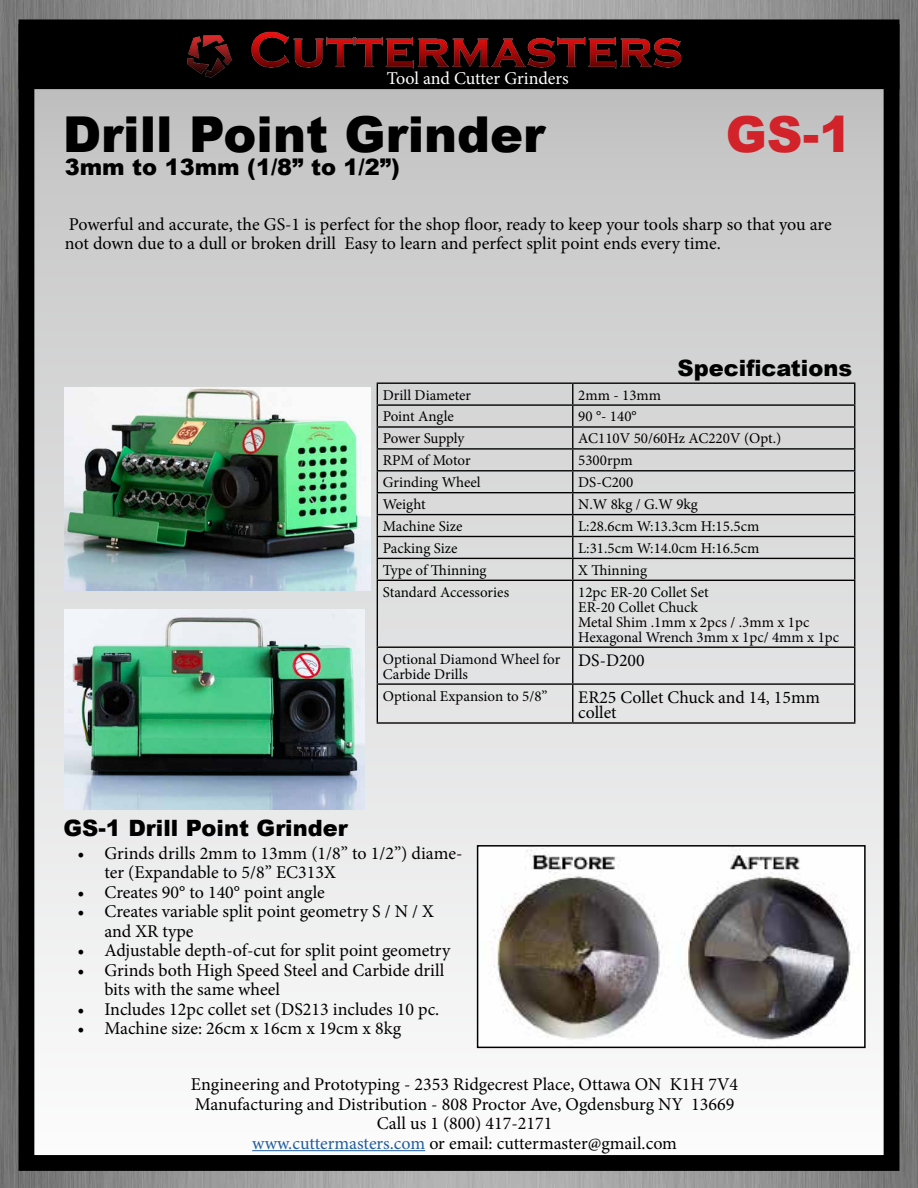
<style>
.page{position:relative;width:918px;height:1188px;background:#fff}
.page>*{position:absolute;margin:0;border:0;box-sizing:border-box;transform-origin:0 0}
.t1{font:900 49.5px "Arial";color:#000}
.t2{font:900 49.5px "Arial";color:#d2232a}
.t3{font:900 22.5px "Arial";color:#000}
.t4{font:18px/19.5px "Minion Pro";color:#000}
.t5{font:18px "Minion Pro";letter-spacing:-.005em;color:#fff}
.t6{font:17.7px/15px "Minion Pro";color:#000}
.t7{font:15px/15px "Minion Pro";color:#000}
.s1{color:#215e9e}
</style>
<div class="page">
<img style="left:0;top:0;width:918px;height:1188px">
<div style="left:29px;top:84px;width:860px;height:1079px;background:linear-gradient(to bottom,#c2c3c3,#fcfcfd)"></div>
<div style="left:19px;top:24px;width:880px;height:65px;background:#000"></div>
<div style="left:19px;top:19px;width:880px;height:1152px;border:16px solid #000"></div>
<hr style="left:252px;top:1150px;width:173px;height:1px;background:#215e9e">
<img style="left:245px;top:30px;width:444px;height:39px">
<img style="left:181px;top:30px;width:55px;height:48px">
<img style="left:480px;top:848px;width:383px;height:197px">
<div style="left:477px;top:845px;width:389px;height:203px;border:2px solid #000"></div>
<hr style="left:377px;top:383px;width:196px;height:1px;background:#000">
<hr style="left:573px;top:383px;width:282px;height:1px;background:#000">
<hr style="left:377px;top:404px;width:196px;height:2px;background:#000">
<hr style="left:573px;top:404px;width:282px;height:2px;background:#000">
<hr style="left:377px;top:426px;width:196px;height:2px;background:#000">
<hr style="left:573px;top:426px;width:282px;height:2px;background:#000">
<hr style="left:377px;top:448px;width:196px;height:2px;background:#000">
<hr style="left:573px;top:448px;width:282px;height:2px;background:#000">
<hr style="left:377px;top:470px;width:196px;height:1px;background:#000">
<hr style="left:573px;top:470px;width:282px;height:1px;background:#000">
<hr style="left:377px;top:492px;width:196px;height:1px;background:#000">
<hr style="left:573px;top:492px;width:282px;height:1px;background:#000">
<hr style="left:377px;top:514px;width:196px;height:1px;background:#000">
<hr style="left:573px;top:514px;width:282px;height:1px;background:#000">
<hr style="left:377px;top:536px;width:196px;height:1px;background:#000">
<hr style="left:573px;top:536px;width:282px;height:1px;background:#000">
<hr style="left:377px;top:558px;width:196px;height:1px;background:#000">
<svg style="left:377px;top:384px;width:1px;height:196px"></svg>
<hr style="left:573px;top:558px;width:282px;height:1px;background:#000">
<svg style="left:572px;top:384px;width:1px;height:196px"></svg>
<svg style="left:854px;top:384px;width:1px;height:196px"></svg>
<hr style="left:377px;top:580px;width:196px;height:1px;background:#000">
<hr style="left:377px;top:581px;width:1px;height:66px;background:#000">
<hr style="left:573px;top:580px;width:282px;height:1px;background:#000">
<hr style="left:572px;top:581px;width:1px;height:66px;background:#000">
<hr style="left:854px;top:581px;width:1px;height:66px;background:#000">
<hr style="left:377px;top:647px;width:196px;height:1px;background:#000">
<hr style="left:377px;top:648px;width:1px;height:35px;background:#000">
<hr style="left:573px;top:647px;width:282px;height:1px;background:#000">
<hr style="left:572px;top:648px;width:1px;height:35px;background:#000">
<hr style="left:854px;top:648px;width:1px;height:35px;background:#000">
<hr style="left:377px;top:683px;width:196px;height:2px;background:#000">
<hr style="left:377px;top:685px;width:1px;height:37px;background:#000">
<hr style="left:573px;top:683px;width:282px;height:2px;background:#000">
<hr style="left:572px;top:685px;width:1px;height:37px;background:#000">
<hr style="left:854px;top:685px;width:1px;height:37px;background:#000">
<hr style="left:377px;top:722px;width:196px;height:2px;background:#000">
<hr style="left:573px;top:722px;width:282px;height:2px;background:#000">
<img style="left:65px;top:387px;width:306px;height:204px">
<img style="left:65px;top:609px;width:300px;height:200px">
<p class="t5" style="left:387px;top:67px;width:184px">Tool and Cutter Grinders</p>
<h1 class="t1" style="left:63px;top:99px;width:484px">Drill Point Grinder</h1>
<p class="t3" style="left:65px;top:151px;width:337px">3mm to 13mm (1/8” to 1/2”)</p>
<h1 class="t2" style="left:726px;top:99px;width:128px">GS-1</h1>
<p class="t4" style="left:65px;top:215px;width:768px">Powerful and accurate, the GS-1 is perfect for the shop floor, ready to keep your tools sharp so that you are not down due to a dull or broken drill Easy to learn and perfect split point ends every time.</p>
<p class="t3" style="left:678px;top:351px;width:176px">Specifications</p>
<p class="t7" style="left:383px;top:387px;width:90px">Drill Diameter</p>
<p class="t7" style="left:578px;top:387px;width:84px">2mm - 13mm</p>
<p class="t7" style="left:383px;top:409px;width:73px">Point Angle</p>
<p class="t7" style="left:578px;top:409px;width:60px">90 °- 140°</p>
<p class="t7" style="left:383px;top:431px;width:83px">Power Supply</p>
<p class="t7" style="left:578px;top:431px;width:205px">AC110V 50/60Hz AC220V (Opt.)</p>
<p class="t7" style="left:383px;top:453px;width:89px">RPM of Motor</p>
<p class="t7" style="left:578px;top:453px;width:56px">5300rpm</p>
<p class="t7" style="left:383px;top:475px;width:99px">Grinding Wheel</p>
<p class="t7" style="left:578px;top:475px;width:57px">DS-C200</p>
<p class="t7" style="left:383px;top:497px;width:44px">Weight</p>
<p class="t7" style="left:578px;top:497px;width:121px">N.W 8kg / G.W 9kg</p>
<p class="t7" style="left:383px;top:519px;width:81px">Machine Size</p>
<p class="t7" style="left:578px;top:519px;width:183px">L:28.6cm W:13.3cm H:15.5cm</p>
<p class="t7" style="left:383px;top:541px;width:76px">Packing Size</p>
<p class="t7" style="left:578px;top:541px;width:183px">L:31.5cm W:14.0cm H:16.5cm</p>
<p class="t7" style="left:383px;top:563px;width:105px">Type of Thinning</p>
<p class="t7" style="left:578px;top:563px;width:70px">X Thinning</p>
<p class="t7" style="left:383px;top:584px;width:128px">Standard Accessories</p>
<p class="t7" style="left:578px;top:584px;width:263px">12pc ER-20 Collet Set<br>ER-20 Collet Chuck<br>Metal Shim .1mm x 2pcs / .3mm x 1pc<br>Hexagonal Wrench 3mm x 1pc/ 4mm x 1pc</p>
<p class="t7" style="left:383px;top:651px;width:179px">Optional Diamond Wheel for<br>Carbide Drills</p>
<p class="t6" style="left:578px;top:653px;width:68px">DS-D200</p>
<p class="t7" style="left:383px;top:688px;width:166px">Optional Expansion to 5/8”</p>
<p class="t6" style="left:578px;top:689px;width:243px">ER25 Collet Chuck and 14, 15mm collet</p>
<p class="t3" style="left:63px;top:811px;width:286px">GS-1 Drill Point Grinder</p>
<p class="t4" style="left:104px;top:843px;width:360px;text-indent:-27px">• Grinds drills 2mm to 13mm (1/8” to 1/2”) diame&shy;ter (Expandable to 5/8” EC313X</p>
<p class="t4" style="left:77px;top:882px;width:249px">• Creates 90° to 140° point angle</p>
<p class="t4" style="left:104px;top:902px;width:331px;text-indent:-27px">• Creates variable split point geometry S / N / X and XR type</p>
<p class="t4" style="left:77px;top:941px;width:374px">• Adjustable depth-of-cut for split point geometry</p>
<p class="t4" style="left:104px;top:960px;width:342px;text-indent:-27px">• Grinds both High Speed Steel and Carbide drill bits with the same wheel</p>
<p class="t4" style="left:77px;top:999px;width:364px">• Includes 12pc collet set (DS213 includes 10 pc.</p>
<p class="t4" style="left:77px;top:1019px;width:325px">• Machine size: 26cm x 16cm x 19cm x 8kg</p>
<p class="t4" style="left:191px;top:1075px;width:549px;text-align:center">Engineering and Prototyping - 2353 Ridgecrest Place, Ottawa ON K1H 7V4<br>Manufacturing and Distribution - 808 Proctor Ave, Ogdensburg NY 13669<br>Call us 1 (800) 417-2171<br><span class="s1">www.cuttermasters.com</span> or email: cuttermaster@gmail.com</p>
</div>
